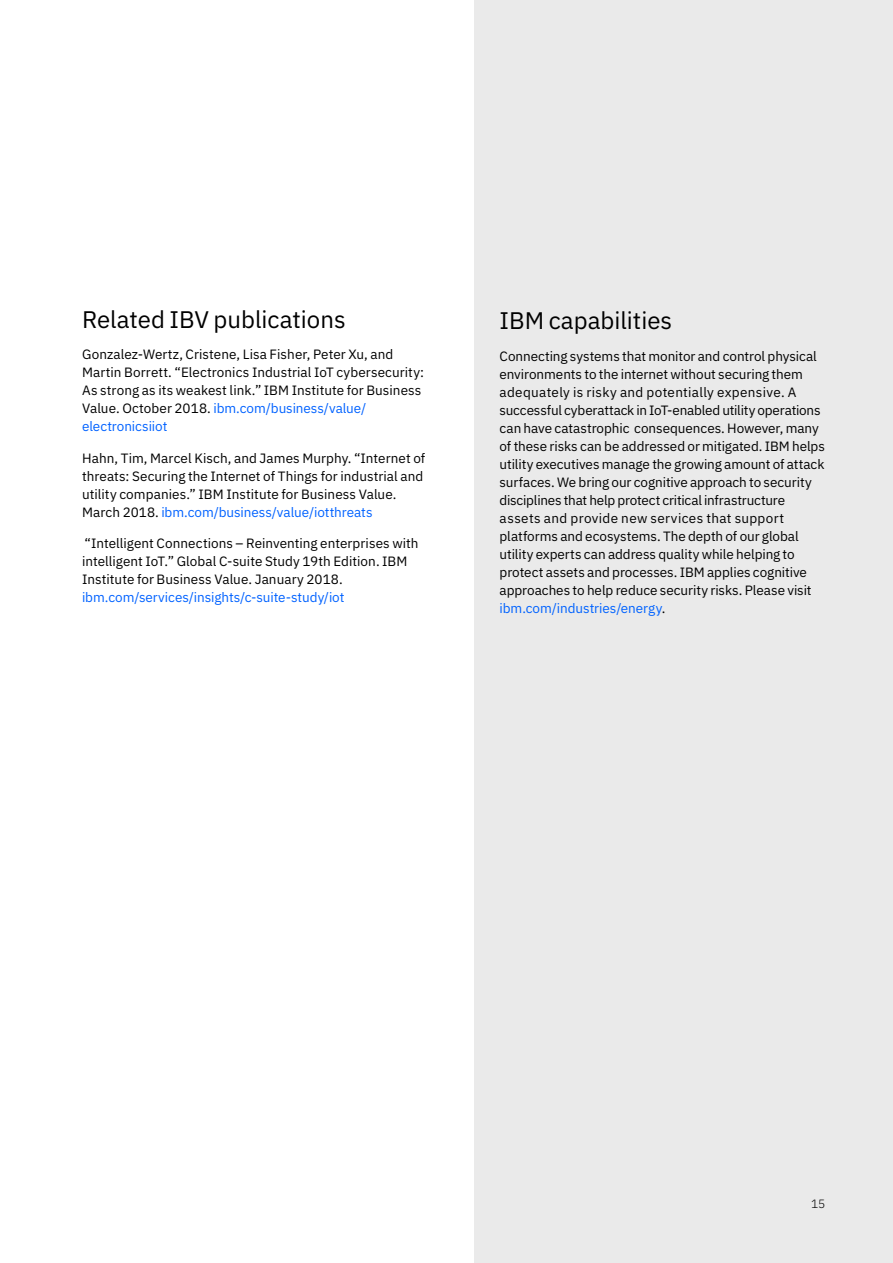
<style>
.page{position:relative;width:893px;height:1263px;background:#fff}
.page>*{position:absolute;margin:0;border:0;box-sizing:border-box;transform-origin:0 0}
.t1{font:24px "IBM Plex Sans";color:#000}
.t2{font:13.5px/18px "IBM Plex Sans";color:#000}
.t3{font:300 12px "IBM Plex Sans";color:#000}
.s1{color:#0062ff}
</style>
<div class="page">
<div style="left:473px;top:0;width:420px;height:1263px;background:#eaeaea"></div>
<p class="t1" style="left:82px;top:301px;width:265px">Related IBV publications</p>
<p class="t2" style="left:82px;top:345px;width:344px">Gonzalez-Wertz, Cristene, Lisa Fisher, Peter Xu, and Martin Borrett. “Electronics Industrial IoT cybersecurity:<br>As strong as its weakest link.” IBM Institute for Business Value. October 2018. <span class="s1">ibm.com/business/value/ electronicsiiot</span></p>
<p class="t2" style="left:82px;top:448px;width:345px">Hahn, Tim, Marcel Kisch, and James Murphy. “Internet of threats: Securing the Internet of Things for industrial and utility companies.” IBM Institute for Business Value.<br>March 2018. <span class="s1">ibm.com/business/value/iotthreats</span></p>
<p class="t2" style="left:82px;top:534px;width:338px">“Intelligent Connections – Reinventing enterprises with intelligent IoT.” Global C-suite Study 19th Edition. IBM Institute for Business Value. January 2018. <span class="s1">ibm.com/services/insights/c-suite-study/iot</span></p>
<p class="t1" style="left:500px;top:302px;width:174px">IBM capabilities</p>
<p class="t2" style="left:500px;top:346px;width:327px">Connecting systems that monitor and control physical environments to the internet without securing them adequately is risky and potentially expensive. A successful cyberattack in IoT-enabled utility operations can have catastrophic consequences. However, many of these risks can be addressed or mitigated. IBM helps utility executives manage the growing amount of attack surfaces. We bring our cognitive approach to security disciplines that help protect critical infrastructure assets and provide new services that support platforms and ecosystems. The depth of our global utility experts can address quality while helping to protect assets and processes. IBM applies cognitive approaches to help reduce security risks. Please visit <span class="s1">ibm.com/industries/energy</span>.</p>
<p class="t3" style="left:811px;top:1195px;width:16px">15</p>
</div>
